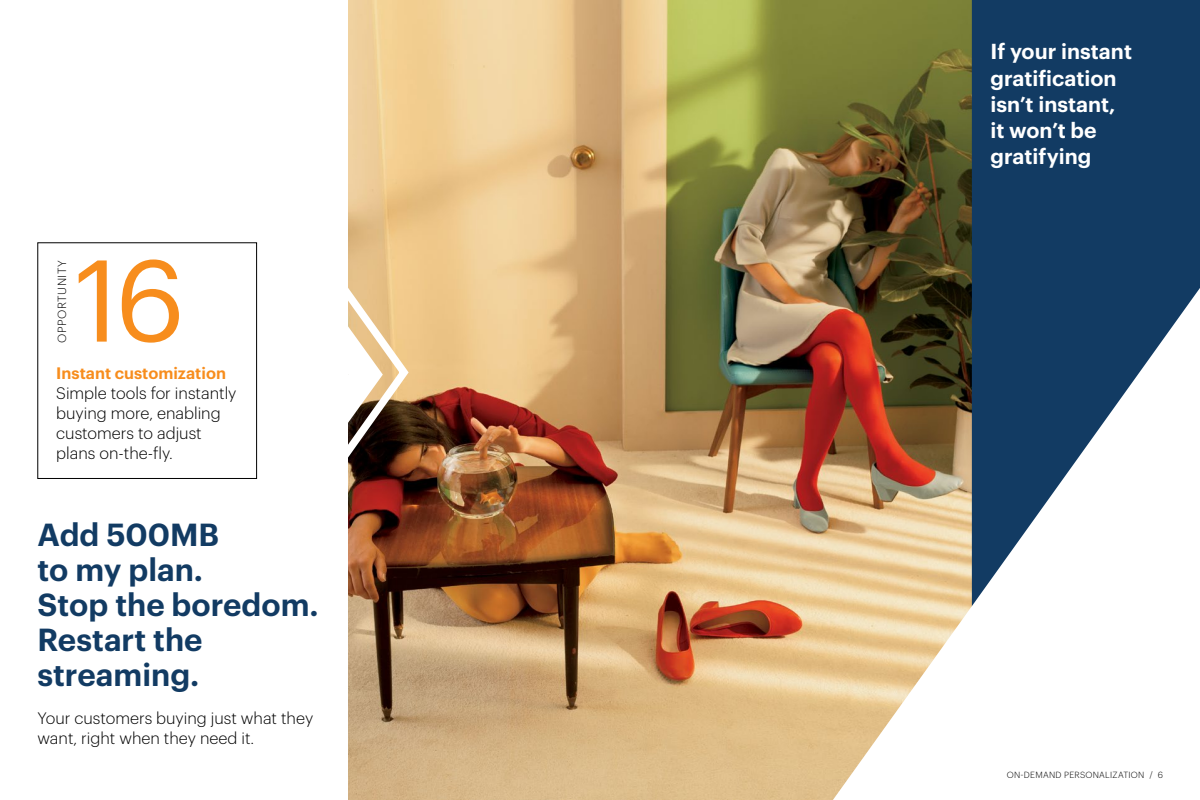
<style>
.page{position:relative;width:1200px;height:800px;background:#fff}
.page>*{position:absolute;margin:0;border:0;box-sizing:border-box;transform-origin:0 0}
.t1{font:113.44px "Graphik";color:#f78d1d}
.t2{font:600 31.25px/35px "Graphik";color:#123b63}
.t3{font:600 21.25px/26.2px "Graphik";color:#fff}
.t4{font:300 16.25px/20px "Graphik";color:#000}
.t5{font:600 16.25px "Graphik";color:#f78d1d}
.t6{font:300 11.56px "Graphik";letter-spacing:.05em;color:#000}
.t7{font:300 8.75px "Graphik";letter-spacing:.03em;color:#000}
</style>
<div class="page">
<img style="left:349px;top:0;width:623px;height:800px">
<div style="left:972px;top:0;width:228px;height:288px;background:#123b63"></div>
<svg style="left:833px;top:288px;width:367px;height:512px"></svg>
<svg style="left:348px;top:200px;width:65px;height:346px;background:#ac805b"></svg>
<svg style="left:348px;top:318px;width:35px;height:115px"></svg>
<div style="left:37px;top:243px;width:220px;height:236px;border:1px solid #000"></div>
<p class="t6" style="left:54px;top:343px;width:84px;rotate:-90deg">OPPORTUNITY</p>
<h1 class="t1" style="left:75px;top:215px;width:112px">16</h1>
<p class="t5" style="left:56px;top:361px;width:171px">Instant customization</p>
<p class="t4" style="left:56px;top:382px;width:182px">Simple tools for instantly buying more, enabling customers to adjust plans on-the-fly.</p>
<h2 class="t2" style="left:38px;top:515px;width:283px">Add 500MB<br>to my plan.<br>Stop the boredom.<br>Restart the streaming.</h2>
<p class="t4" style="left:38px;top:707px;width:277px">Your customers buying just what they want, right when they need it.</p>
<h3 class="t3" style="left:991px;top:37px;width:143px">If your instant gratification isn’t instant, it won’t be gratifying</h3>
<p class="t7" style="left:1007px;top:768px;width:158px">ON-DEMAND PERSONALIZATION / 6</p>
</div>
